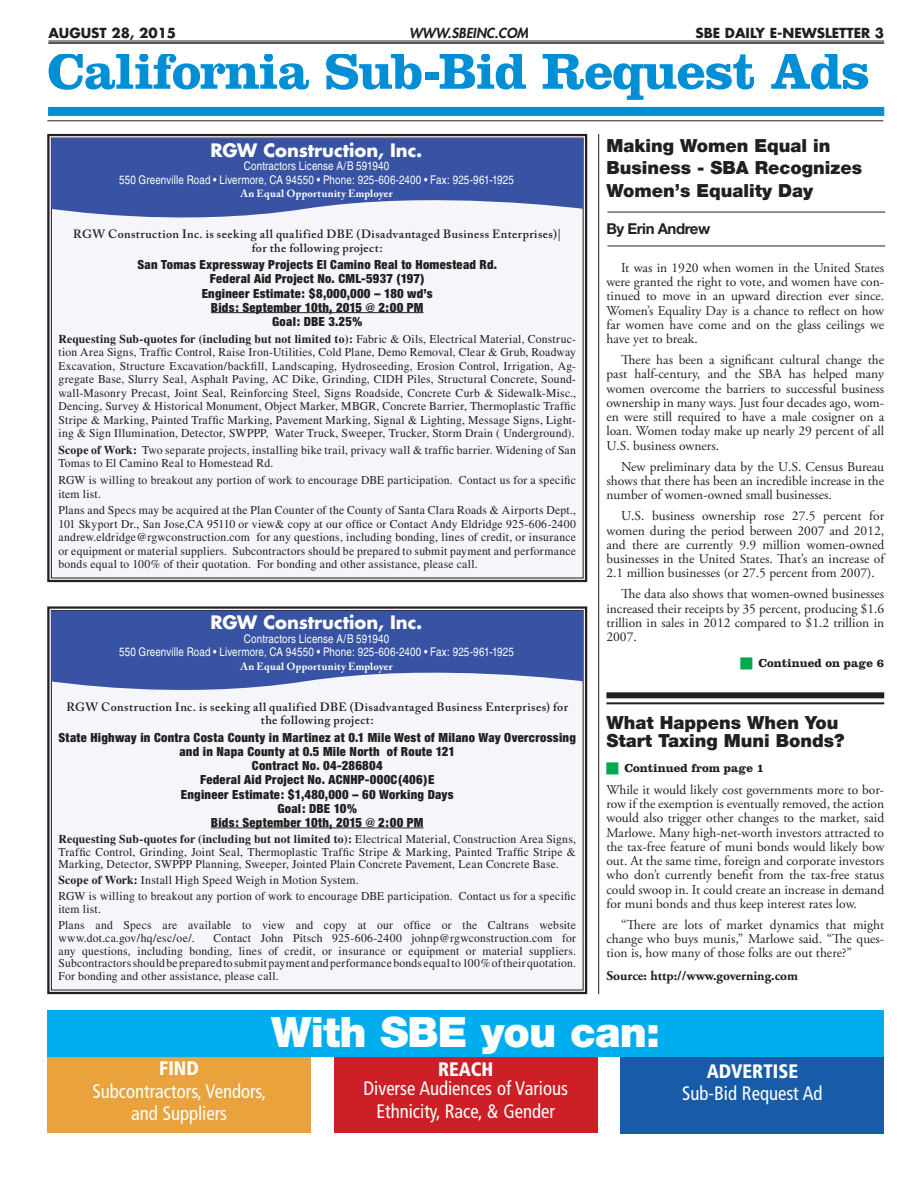
<style>
.page{position:relative;width:918px;height:1188px;background:#fff}
.page>*{position:absolute;margin:0;border:0;box-sizing:border-box;transform-origin:0 0}
.t1{font:700 52.5px "Clarendon LT Std";letter-spacing:-.025em;color:#008fd5}
.t2{font:900 42px "Helvetica Neue LT Std";letter-spacing:-.02em;color:#fff}
.t3{font:condensed 19.5px/22.5px "Frutiger";color:#fff;text-align:center;scale:.96 1}
.t4{font:900 condensed 19.5px "Frutiger";color:#fff;scale:.96 1}
.t5{font:900 18px/22.5px "Helvetica Neue LT";color:#231f20}
.t6{font:700 18px "Futura";letter-spacing:-.005em;color:#fff}
.t7{font:700 15px "Helvetica Neue LT Std";letter-spacing:-.03em;color:#231f20}
.t8{font:13.5px/14.2px "Adobe Garamond Pro";color:#231f20;text-align:justify}
.t9{font:13.5px/14.2px "Sans Black Condensed DTC";letter-spacing:.02em;color:#231f20;text-align:center}
.t10{font:700 13.5px "Futura";color:#231f20}
.t11{font:700 13.5px "Adobe Garamond Pro";color:#231f20}
.t12{font:italic 800 13.5px "Futura";color:#231f20}
.t13{font:12px/13.5px "Times";letter-spacing:.02em;color:#231f20;text-align:justify}
.t14{font:600 12px/13.5px "Adobe Caslon Pro";letter-spacing:.04em;color:#231f20;text-align:center}
.t15{font:condensed 12px/13.5px "Helvetica";letter-spacing:.01em;color:#fff;text-align:center}
.t16{font:700 12px "Clarendon LT Std";color:#231f20}
.t17{font:700 10.5px "Adobe Caslon Pro";letter-spacing:.025em;color:#fff}
.s1{font-weight:700}
</style>
<div class="page">
<div style="left:48px;top:107px;width:836px;height:9px;background:#008fd5"></div>
<hr style="left:47px;top:120px;width:836px;height:1px;background:#231f20">
<hr style="left:607px;top:246px;width:278px;height:1px;background:#231f20">
<hr style="left:607px;top:212px;width:278px;height:1px;background:#231f20">
<div style="left:606px;top:692px;width:278px;height:6px;background:#231f20"></div>
<hr style="left:606px;top:702px;width:278px;height:2px;background:#231f20">
<hr style="left:48px;top:41px;width:836px;height:1px;background:#231f20">
<hr style="left:48px;top:42px;width:836px;height:2px;background:#231f20">
<div style="left:47px;top:1056px;width:264px;height:77px;background:#e9a23c"></div>
<div style="left:334px;top:1056px;width:264px;height:77px;background:#cd2026"></div>
<div style="left:621px;top:1056px;width:263px;height:78px;background:#185ca9"></div>
<div style="left:47px;top:1010px;width:837px;height:46px;background:#00aeef"></div>
<hr style="left:598px;top:134px;width:1px;height:860px;background:#231f20">
<div style="left:47px;top:133px;width:541px;height:450px;background:#f5f5fa"></div>
<svg style="left:51px;top:138px;width:532px;height:90px;fill:#3853a3"></svg>
<div style="left:47px;top:606px;width:541px;height:389px;background:#f5f5fa"></div>
<svg style="left:51px;top:611px;width:532px;height:90px;fill:#3853a3"></svg>
<p class="t10" style="left:48px;top:24px;width:129px">august 28, 2015</p>
<p class="t12" style="left:409px;top:24px;width:121px">WWW.SBEINC.COM</p>
<p class="t10" style="left:695px;top:24px;width:7px">sbe</p>
<p class="t10" style="left:725px;top:24px;width:161px">DAILY E-NEWSLETTER 3</p>
<h1 class="t1" style="left:47px;top:39px;width:824px">California Sub-Bid Request Ads</h1>
<h3 class="t6" style="left:211px;top:138px;width:213px">RGW Construction, Inc.</h3>
<p class="t15" style="left:119px;top:159px;width:396px">Contractors License A/B 591940<br>550 Greenville Road • Livermore, CA 94550 • Phone: 925-606-2400 • Fax: 925-961-1925</p>
<p class="t17" style="left:240px;top:188px;width:154px">An Equal Opportunity Employer</p>
<p class="t14" style="left:73px;top:227px;width:489px">RGW Construction Inc. is seeking all qualified DBE (Disadvantaged Business Enterprises)| for the following project:</p>
<p class="t9" style="left:137px;top:257px;width:361px">San Tomas Expressway Projects El Camino Real to Homestead Rd.<br>Federal Aid Project No. CML-5937 (197)<br>Engineer Estimate: $8,000,000 – 180 wd’s<br>Bids: September 10th, 2015 @ 2:00 PM<br>Goal: DBE 3.25%</p>
<p class="t13" style="left:58px;top:332px;width:519px"><span class="s1">Requesting Sub-quotes for (including but not limited to):</span> Fabric &amp; Oils, Electrical Material, Construc&shy;tion Area Signs, Traffic Control, Raise Iron-Utilities, Cold Plane, Demo Removal, Clear &amp; Grub, Roadway Excavation, Structure Excavation/backfill, Landscaping, Hydroseeding, Erosion Control, Irrigation, Ag&shy;gregate Base, Slurry Seal, Asphalt Paving, AC Dike, Grinding, CIDH Piles, Structural Concrete, Sound&shy;wall-Masonry Precast, Joint Seal, Reinforcing Steel, Signs Roadside, Concrete Curb &amp; Sidewalk-Misc., Dencing, Survey &amp; Historical Monument, Object Marker, MBGR, Concrete Barrier, Thermoplastic Traffic Stripe &amp; Marking, Painted Traffic Marking, Pavement Marking, Signal &amp; Lighting, Message Signs, Light&shy;ing &amp; Sign Illumination, Detector, SWPPP, Water Truck, Sweeper, Trucker, Storm Drain ( Underground).</p>
<p class="t13" style="left:58px;top:443px;width:519px"><span class="s1">Scope of Work:</span> Two separate projects, installing bike trail, privacy wall &amp; traffic barrier. Widening of San<br>Tomas to El Camino Real to Homestead Rd.</p>
<p class="t13" style="left:58px;top:473px;width:519px">RGW is willing to breakout any portion of work to encourage DBE participation. Contact us for a specific item list.</p>
<p class="t13" style="left:58px;top:504px;width:519px">Plans and Specs may be acquired at the Plan Counter of the County of Santa Clara Roads &amp; Airports Dept., 101 Skyport Dr., San Jose,CA 95110 or view&amp; copy at our office or Contact Andy Eldridge 925-606-2400 andrew.eldridge@rgwconstruction.com for any questions, including bonding, lines of credit, or insurance or equipment or material suppliers. Subcontractors should be prepared to submit payment and performance bonds equal to 100% of their quotation. For bonding and other assistance, please call.</p>
<h3 class="t6" style="left:211px;top:611px;width:213px">RGW Construction, Inc.</h3>
<p class="t15" style="left:119px;top:632px;width:396px">Contractors License A/B 591940<br>550 Greenville Road • Livermore, CA 94550 • Phone: 925-606-2400 • Fax: 925-961-1925</p>
<p class="t17" style="left:240px;top:660px;width:154px">An Equal Opportunity Employer</p>
<p class="t14" style="left:66px;top:700px;width:503px">RGW Construction Inc. is seeking all qualified DBE (Disadvantaged Business Enterprises) for the following project:</p>
<p class="t9" style="left:59px;top:730px;width:519px">State Highway in Contra Costa County in Martinez at 0.1 Mile West of Milano Way Overcrossing and in Napa County at 0.5 Mile North of Route 121<br>Contract No. 04-286804<br>Federal Aid Project No. ACNHP-000C(406)E<br>Engineer Estimate: $1,480,000 – 60 Working Days<br>Goal: DBE 10%<br>Bids: September 10th, 2015 @ 2:00 PM</p>
<p class="t13" style="left:58px;top:833px;width:519px;line-height:12.8px"><span class="s1">Requesting Sub-quotes for (including but not limited to):</span> Electrical Material, Construction Area Signs, Traffic Control, Grinding, Joint Seal, Thermoplastic Traffic Stripe &amp; Marking, Painted Traffic Stripe &amp; Marking, Detector, SWPPP Planning, Sweeper, Jointed Plain Concrete Pavement, Lean Concrete Base.</p>
<p class="t13" style="left:58px;top:872px;width:519px;line-height:16px"><span class="s1">Scope of Work:</span> Install High Speed Weigh in Motion System.<br>RGW is willing to breakout any portion of work to encourage DBE participation. Contact us for a specific</p>
<p class="t13" style="left:58px;top:901px;width:519px;line-height:16px">item list.<br>Plans and Specs are available to view and copy at our office or the Caltrans website</p>
<p class="t13" style="left:58px;top:931px;width:138px">www.dot.ca.gov/hq/esc/oe/.</p>
<p class="t13" style="left:58px;top:932px;width:519px;line-height:12.8px;text-indent:155px">Contact John Pitsch 925-606-2400 johnp@rgwconstruction.com for any questions, including bonding, lines of credit, or insurance or equipment or material suppliers.<br>Subcontractors should be prepared to submit payment and performance bonds equal to 100% of their quotation.<br>For bonding and other assistance, please call.</p>
<h3 class="t5" style="left:606px;top:134px;width:257px">Making Women Equal in<br>Business - SBA Recognizes<br>Women’s Equality Day</h3>
<p class="t7" style="left:606px;top:219px;width:105px">By Erin Andrew</p>
<p class="t8" style="left:606px;top:261px;width:279px;text-indent:15px">It was in 1920 when women in the United States were granted the right to vote, and women have con&shy;tinued to move in an upward direction ever since.<br>Women’s Equality Day is a chance to reflect on how far women have come and on the glass ceilings we have yet to break.</p>
<p class="t8" style="left:606px;top:353px;width:279px;text-indent:15px">There has been a significant cultural change the past half-century, and the SBA has helped many women overcome the barriers to successful business ownership in many ways. Just four decades ago, wom&shy;en were still required to have a male cosigner on a loan. Women today make up nearly 29 percent of all U.S. business owners.</p>
<p class="t8" style="left:606px;top:460px;width:279px;text-indent:15px">New preliminary data by the U.S. Census Bureau shows that there has been an incredible increase in the number of women-owned small businesses.</p>
<p class="t8" style="left:606px;top:509px;width:279px;text-indent:15px">U.S. business ownership rose 27.5 percent for women during the period between 2007 and 2012, and there are currently 9.9 million women-owned businesses in the United States. That’s an increase of 2.1 million businesses (or 27.5 percent from 2007).</p>
<p class="t8" style="left:606px;top:587px;width:279px;text-indent:15px">The data also shows that women-owned businesses increased their receipts by 35 percent, producing $1.6 trillion in sales in 2012 compared to $1.2 trillion in 2007.</p>
<p class="t16" style="left:759px;top:656px;width:127px">Continued on page 6</p>
<h3 class="t5" style="left:606px;top:713px;width:240px;line-height:18px">What Happens When You<br>Start Taxing Muni Bonds?</h3>
<p class="t16" style="left:624px;top:761px;width:141px">Continued from page 1</p>
<p class="t8" style="left:606px;top:783px;width:279px">While it would likely cost governments more to bor&shy;row if the exemption is eventually removed, the action would also trigger other changes to the market, said Marlowe. Many high-net-worth investors attracted to the tax-free feature of muni bonds would likely bow out. At the same time, foreign and corporate investors who don’t currently benefit from the tax-free status could swoop in. It could create an increase in demand for muni bonds and thus keep interest rates low.</p>
<p class="t8" style="left:606px;top:918px;width:279px;text-indent:15px">“There are lots of market dynamics that might change who buys munis,” Marlowe said. “The ques&shy;tion is, how many of those folks are out there?”</p>
<p class="t11" style="left:606px;top:968px;width:193px">Source: http://www.governing.com</p>
<h2 class="t2" style="left:271px;top:1007px;width:391px">With SBE you can:</h2>
<h3 class="t4" style="left:159px;top:1057px;width:43px">FIND</h3>
<h3 class="t3" style="left:92px;top:1080px;width:183px">Subcontractors, Vendors, and Suppliers</h3>
<h3 class="t4" style="left:438px;top:1057px;width:59px">REACH</h3>
<h3 class="t3" style="left:363px;top:1076px;width:215px;line-height:23.4px">Diverse Audiences of Various<br>Ethnicity, Race, &amp; Gender</h3>
<h3 class="t4" style="left:707px;top:1060px;width:97px">ADVERTISE</h3>
<h3 class="t3" style="left:682px;top:1082px;width:148px">Sub-Bid Request Ad</h3>
</div>
